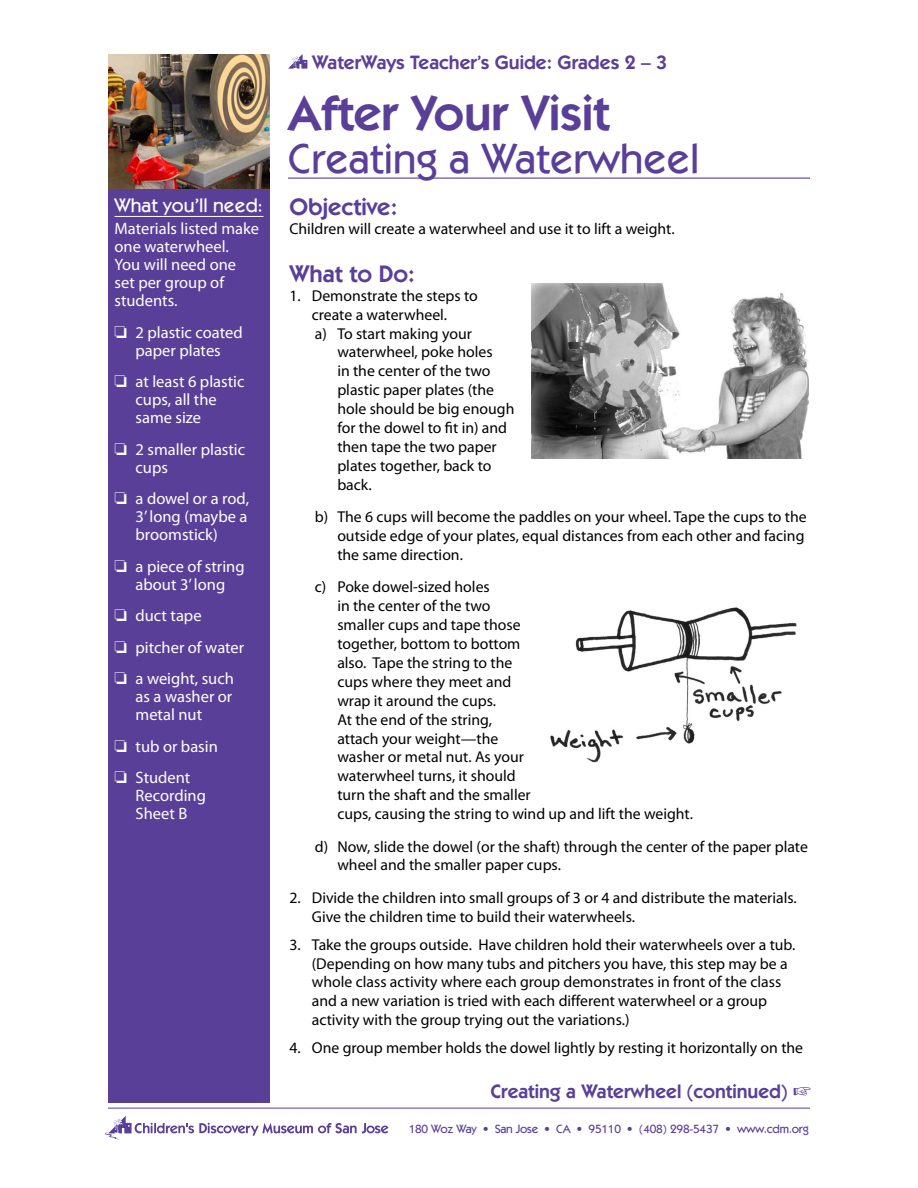
<style>
.page{position:relative;width:918px;height:1188px;background:#fff}
.page>*{position:absolute;margin:0;border:0;box-sizing:border-box;transform-origin:0 0}
.t1{font:600 49.5px "Itc Kabel";color:#5a3f99}
.t2{font:500 42px "Itc Kabel";color:#5a3f99}
.t3{font:600 24px "Itc Kabel";color:#5a3f99}
.t4{font:600 19.5px "Itc Kabel";color:#5a3f99}
.t5{font:500 19.5px "Itc Kabel";color:#fff}
.t6{font:16.5px/18px "Myriad Pro";color:#fff}
.t7{font:15.75px/18.9px "Myriad Pro";color:#000}
.t8{font:500 12px "Itc Kabel";letter-spacing:-.02em;color:#5a3f99}
</style>
<div class="page">
<hr style="left:108px;top:1108px;width:702px;height:1px;background:#5a3f99">
<svg style="left:105px;top:1116px;width:283px;height:23px"></svg>
<div style="left:108px;top:54px;width:162px;height:1048px;background:#5a3f99"></div>
<img style="left:108px;top:54px;width:162px;height:135px">
<hr style="left:115px;top:216px;width:148px;height:1px;background:#fff">
<hr style="left:288px;top:178px;width:522px;height:1px;background:#5a3f99">
<img style="left:532px;top:284px;width:277px;height:175px">
<img style="left:550px;top:607px;width:247px;height:156px">
<svg style="left:288px;top:54px;width:19px;height:15px"></svg>
<p class="t5" style="left:115px;top:193px;width:150px">What you’ll need:</p>
<p class="t6" style="left:115px;top:219px;width:146px">Materials listed make one waterwheel.<br>You will need one set per group of students.</p>
<p class="t6" style="left:115px;top:323px;width:130px;text-align:center">❏ 2 plastic coated paper plates</p>
<p class="t6" style="left:136px;top:372px;width:110px;text-indent:-21px">❏ at least 6 plastic cups, all the same size</p>
<p class="t6" style="left:136px;top:440px;width:111px;text-indent:-21px">❏ 2 smaller plastic cups</p>
<p class="t6" style="left:136px;top:489px;width:115px;text-align:justify;text-indent:-21px">❏ a dowel or a rod, 3’ long (maybe a broomstick)</p>
<p class="t6" style="left:115px;top:557px;width:132px;text-align:center">❏ a piece of string about 3’ long</p>
<p class="t6" style="left:115px;top:600px;width:131px;line-height:31.5px">❏ duct tape<br>❏ pitcher of water ❏ a weight, such</p>
<p class="t6" style="left:136px;top:687px;width:98px">as a washer or metal nut</p>
<p class="t6" style="left:115px;top:730px;width:105px;line-height:31.5px">❏ tub or basin ❏ Student</p>
<p class="t6" style="left:136px;top:786px;width:72px">Recording<br>Sheet B</p>
<p class="t4" style="left:312px;top:50px;width:356px">WaterWays Teacher’s Guide: Grades 2 – 3</p>
<h1 class="t1" style="left:288px;top:83px;width:323px">After Your Visit</h1>
<h2 class="t2" style="left:288px;top:134px;width:413px">Creating a Waterwheel</h2>
<h3 class="t3" style="left:289px;top:193px;width:109px">Objective:</h3>
<p class="t7" style="left:289px;top:219px;width:387px">Children will create a waterwheel and use it to lift a weight.</p>
<h3 class="t3" style="left:289px;top:260px;width:127px">What to Do:</h3>
<p class="t7" style="left:289px;top:286px;width:190px">1. Demonstrate the steps to</p>
<p class="t7" style="left:312px;top:305px;width:137px">create a waterwheel.</p>
<p class="t7" style="left:315px;top:324px;width:159px">a) To start making your</p>
<p class="t7" style="left:337px;top:342px;width:157px">waterwheel, poke holes</p>
<p class="t7" style="left:337px;top:361px;width:155px">in the center of the two</p>
<p class="t7" style="left:337px;top:380px;width:158px">plastic paper plates (the</p>
<p class="t7" style="left:337px;top:399px;width:179px">hole should be big enough</p>
<p class="t7" style="left:337px;top:418px;width:171px">for the dowel to fit in) and</p>
<p class="t7" style="left:337px;top:437px;width:161px">then tape the two paper</p>
<p class="t7" style="left:337px;top:456px;width:156px">plates together, back to</p>
<p class="t7" style="left:337px;top:475px;width:36px">back.</p>
<p class="t7" style="left:337px;top:507px;width:471px;text-indent:-23px">b) The 6 cups will become the paddles on your wheel. Tape the cups to the outside edge of your plates, equal distances from each other and facing the same direction.</p>
<p class="t7" style="left:337px;top:577px;width:357px;text-indent:-23px">c) Poke dowel-sized holes<br>in the center of the two<br>smaller cups and tape those<br>together, bottom to bottom<br>also. Tape the string to the<br>cups where they meet and<br>wrap it around the cups.<br>At the end of the string,<br>attach your weight—the<br>washer or metal nut. As your<br>waterwheel turns, it should<br>turn the shaft and the smaller<br>cups, causing the string to wind up and lift the weight.</p>
<p class="t7" style="left:337px;top:837px;width:472px;text-indent:-23px">d) Now, slide the dowel (or the shaft) through the center of the paper plate wheel and the smaller paper cups.</p>
<p class="t7" style="left:312px;top:888px;width:486px;text-indent:-23px">2. Divide the children into small groups of 3 or 4 and distribute the materials.<br>Give the children time to build their waterwheels.</p>
<p class="t7" style="left:312px;top:935px;width:485px;text-indent:-23px">3. Take the groups outside. Have children hold their waterwheels over a tub. (Depending on how many tubs and pitchers you have, this step may be a whole class activity where each group demonstrates in front of the class and a new variation is tried with each different waterwheel or a group activity with the group trying out the variations.)</p>
<p class="t7" style="left:289px;top:1038px;width:515px">4. One group member holds the dowel lightly by resting it horizontally on the</p>
<p class="t4" style="left:490px;top:1080px;width:322px">Creating a Waterwheel (continued) ☞</p>
<p class="t8" style="left:409px;top:1122px;width:401px">180 Woz Way • San Jose • CA • 95110 • (408) 298-5437 • www.cdm.org</p>
</div>
